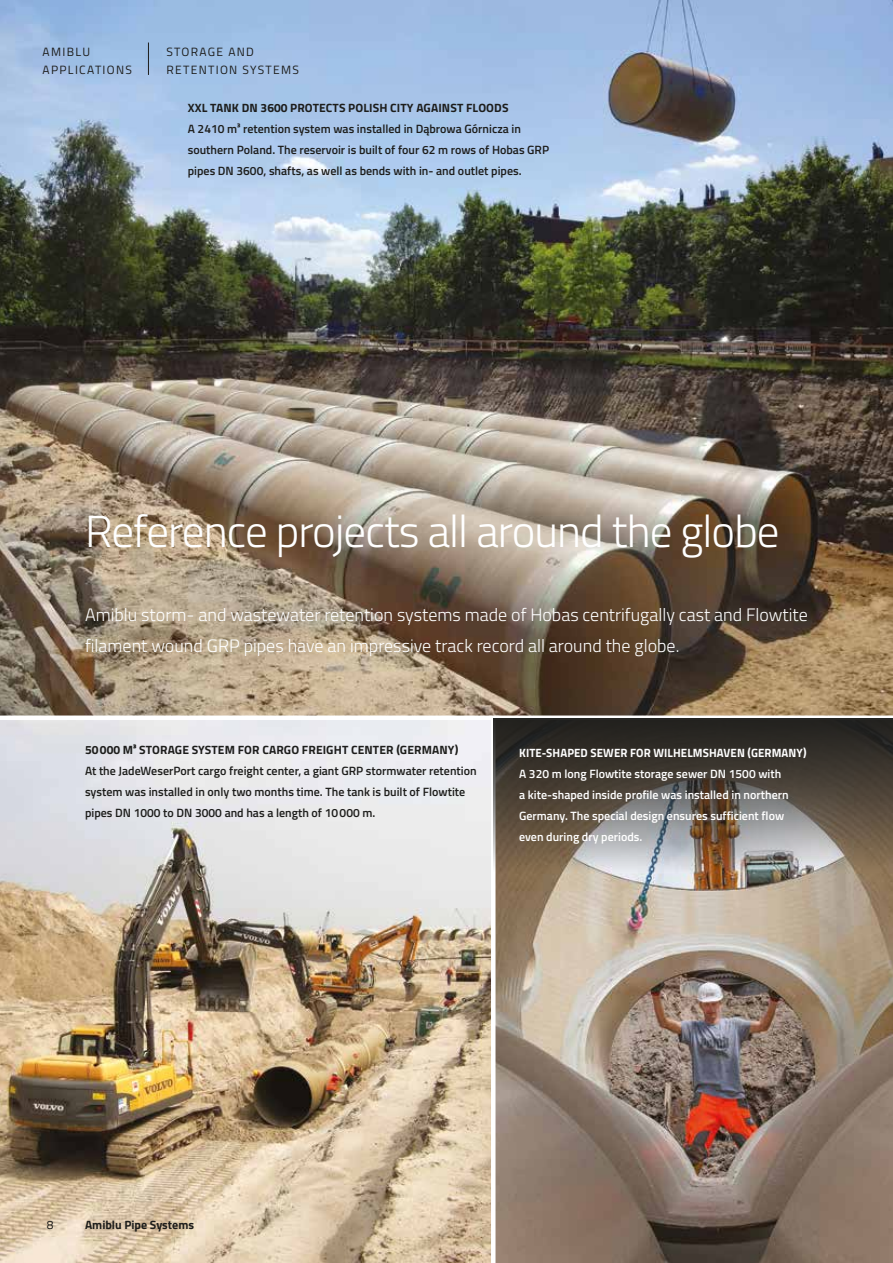
<style>
.page{position:relative;width:893px;height:1263px;background:#fff}
.page>*{position:absolute;margin:0;border:0;box-sizing:border-box;transform-origin:0 0}
.t1{font:300 45px "Titillium Web";letter-spacing:-.02em;color:#fff}
.t2{font:300 18px/31.5px "Titillium Web";color:#fff}
.t3{font:600 12px/21px "Titillium Web";color:#1d1d1b}
.t4{font:600 12px/21px "Titillium Web";color:#fff}
.t5{font:700 12px "Titillium Web";letter-spacing:.01em;color:#1d1d1b}
.t6{font:12px/18px "Titillium Web";letter-spacing:.11em;color:#1d1d1b}
.t7{font:700 12px "Titillium Web";letter-spacing:.01em;color:#fff;scale:.95 1}
</style>
<div class="page">
<img style="left:0;top:0;width:893px;height:1263px">
<div style="left:0;top:715px;width:893px;height:5px;background:#fff"></div>
<hr style="left:491px;top:718px;width:4px;height:545px;background:#fff">
<img style="left:493px;top:719px;width:400px;height:171px">
<hr style="left:892px;top:1118px;width:1px;height:145px;background:#1d1d1b">
<hr style="left:148px;top:43px;width:1px;height:32px;background:#1d1d1b">
<p class="t6" style="left:43px;top:42px;width:91px">AMIBLU<br>APPLICATIONS</p>
<p class="t6" style="left:166px;top:42px;width:134px">STORAGE AND<br>RETENTION SYSTEMS</p>
<p class="t5" style="left:188px;top:99px;width:322px">XXL TANK DN 3600 PROTECTS POLISH CITY AGAINST FLOODS</p>
<p class="t3" style="left:188px;top:118px;width:363px">A 2410 m³ retention system was installed in Dąbrowa Górnicza in southern Poland. The reservoir is built of four 62 m rows of Hobas GRP pipes DN 3600, shafts, as well as bends with in- and outlet pipes.</p>
<h1 class="t1" style="left:85px;top:499px;width:696px">Reference projects all around the globe</h1>
<h2 class="t2" style="left:85px;top:598px;width:724px">Amiblu storm- and wastewater retention systems made of Hobas centrifugally cast and Flowtite filament wound GRP pipes have an impressive track record all around the globe.</h2>
<p class="t5" style="left:85px;top:741px;width:375px">50 000 M³ STORAGE SYSTEM FOR CARGO FREIGHT CENTER (GERMANY)</p>
<p class="t3" style="left:85px;top:760px;width:393px">At the JadeWeserPort cargo freight center, a giant GRP stormwater retention system was installed in only two months time. The tank is built of Flowtite pipes DN 1000 to DN 3000 and has a length of 10000 m.</p>
<p class="t7" style="left:519px;top:744px;width:304px">KITE-SHAPED SEWER FOR WILHELMSHAVEN (GERMANY)</p>
<p class="t4" style="left:519px;top:763px;width:271px">A 320 m long Flowtite storage sewer DN 1500 with a kite-shaped inside profile was installed in northern Germany. The special design ensures sufficient flow even during dry periods.</p>
<p class="t6" style="left:47px;top:1215px;width:8px">8</p>
<p class="t5" style="left:85px;top:1215px;width:111px">Amiblu Pipe Systems</p>
</div>
